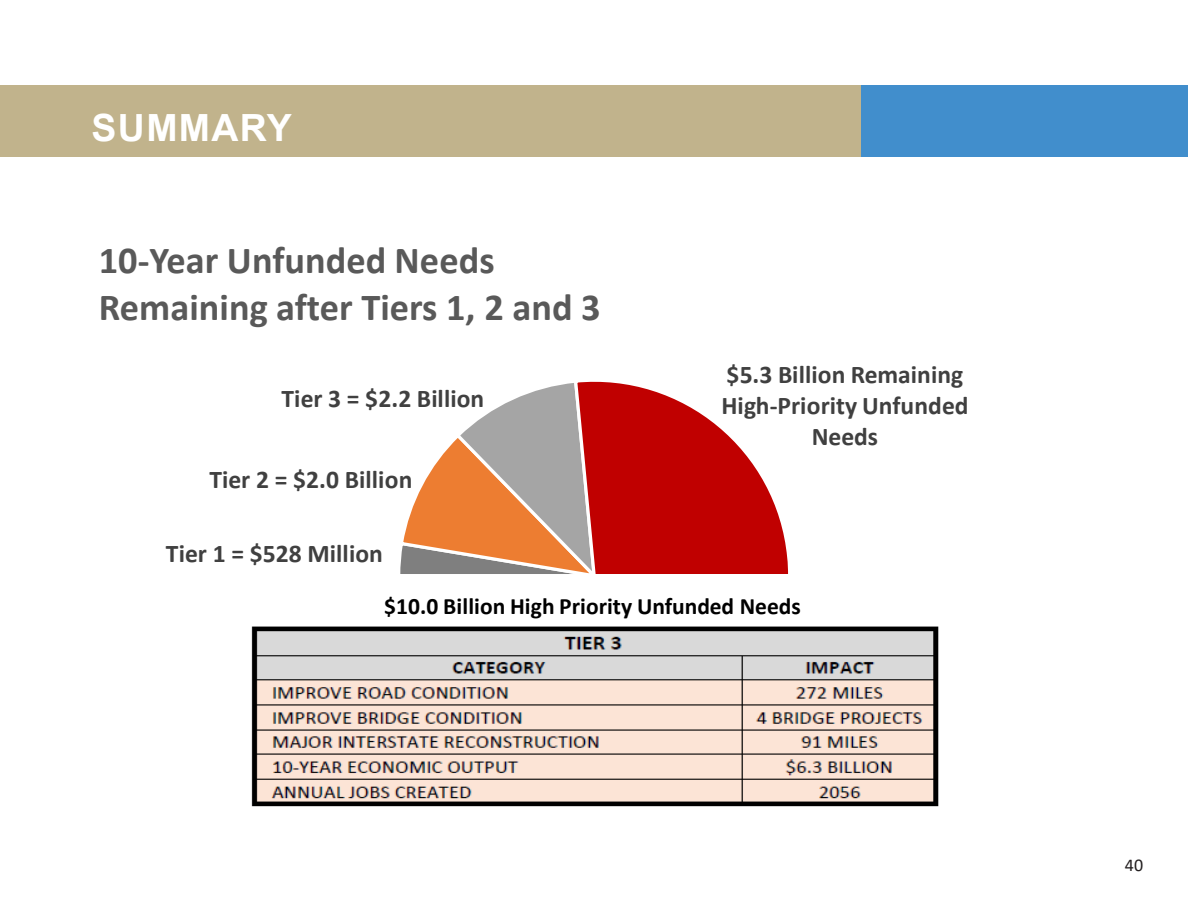
<style>
.page{position:relative;width:1188px;height:918px;background:#fff}
.page>*{position:absolute;margin:0;border:0;box-sizing:border-box;transform-origin:0 0}
.t1{font:700 38.4px/46.8px "Calibri";color:#595959}
.t2{font:700 37.5px "Arial";letter-spacing:.035em;color:#fff}
.t3{font:700 25.5px/31.2px "Calibri";color:#404040;text-align:center}
.t4{font:700 23.55px "Calibri";color:#000}
.t5{font:18px "Calibri";color:#231f20}
</style>
<div class="page">
<div style="left:0;top:85px;width:862px;height:72px;background:#c1b38c"></div>
<div style="left:862px;top:85px;width:326px;height:72px;background:#418ecc"></div>
<svg style="left:400px;top:383px;width:172px;height:190px"></svg>
<svg style="left:572px;top:381px;width:217px;height:192px"></svg>
<svg style="left:400px;top:573px;width:389px;height:1px"></svg>
<img style="left:251px;top:626px;width:688px;height:181px">
<h2 class="t2" style="left:92px;top:101px;width:202px">SUMMARY</h2>
<p class="t1" style="left:99px;top:236px;width:503px">10‐Year Unfunded Needs<br>Remaining after Tiers 1, 2 and 3</p>
<p class="t3" style="left:282px;top:383px;width:204px">Tier 3 = $2.2 Billion</p>
<p class="t3" style="left:209px;top:464px;width:204px">Tier 2 = $2.0 Billion</p>
<p class="t3" style="left:166px;top:537px;width:218px">Tier 1 = $528 Million</p>
<p class="t3" style="left:722px;top:359px;width:249px">$5.3 Billion Remaining<br>High‐Priority Unfunded<br>Needs</p>
<p class="t4" style="left:384px;top:589px;width:418px">$10.0 Billion High Priority Unfunded Needs</p>
<p class="t5" style="left:1125px;top:852px;width:20px">40</p>
</div>
